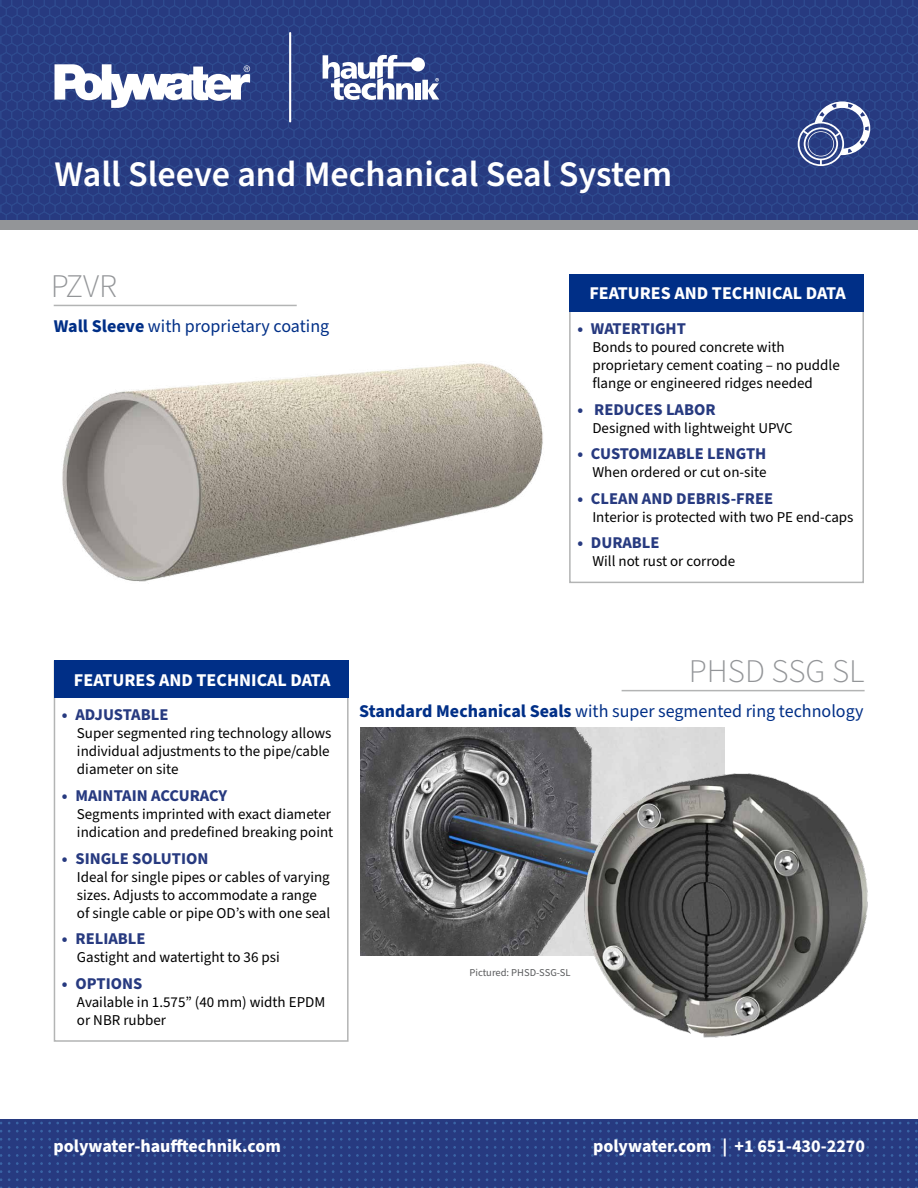
<style>
.page{position:relative;width:918px;height:1188px;background:#fff}
.page>*{position:absolute;margin:0;border:0;box-sizing:border-box;transform-origin:0 0}
.t1{font:600 36px "Source Sans Pro";color:#fff}
.t2{font:300 33px "Source Sans Pro";color:#939598}
.t3{font:700 18px "Source Sans Pro";color:#fff}
.t4{font:18px "Source Sans Pro";color:#002f87}
.t5{font:700 16.5px "Source Sans Pro";color:#273a80}
.t6{font:15px/18px "Source Sans Pro";color:#000}
.t7{font:10.5px "Source Sans Pro";color:#58595b}
.s1{font-weight:700}
</style>
<div class="page">
<div style="left:0;top:0;width:918px;height:220px;background:linear-gradient(to right,#293e83,#293e83)"></div>
<svg style="left:0;top:1119px;width:918px;height:69px;background:#283d83"></svg>
<div style="left:0;top:220px;width:918px;height:9px;background:#939598"></div>
<svg style="left:798px;top:101px;width:72px;height:65px"></svg>
<svg style="left:323px;top:55px;width:116px;height:45px"></svg>
<svg style="left:55px;top:64px;width:195px;height:44px"></svg>
<hr style="left:289px;top:32px;width:2px;height:90px;background:#fff">
<img style="left:360px;top:727px;width:364px;height:228px">
<hr style="left:622px;top:690px;width:243px;height:1px;background:#b3b4b4">
<img style="left:568px;top:759px;width:300px;height:279px">
<div style="left:54px;top:660px;width:295px;height:382px;border:2px solid #b3b4b4"></div>
<div style="left:54px;top:660px;width:295px;height:38px;background:#002f87"></div>
<img style="left:62px;top:363px;width:481px;height:219px">
<hr style="left:54px;top:305px;width:243px;height:1px;background:#b3b4b4">
<div style="left:569px;top:274px;width:295px;height:309px;border:2px solid #b3b4b4"></div>
<div style="left:569px;top:274px;width:295px;height:38px;background:#002f87"></div>
<h1 class="t1" style="left:55px;top:150px;width:619px">Wall Sleeve and Mechanical Seal System</h1>
<h2 class="t2" style="left:51px;top:264px;width:68px">PZVR</h2>
<p class="t4" style="left:54px;top:314px;width:277px"><span class="s1">Wall Sleeve</span> with proprietary coating</p>
<p class="t5" style="left:577px;top:318px;width:110px">• WATERTIGHT</p>
<p class="t6" style="left:592px;top:339px;width:249px">Bonds to poured concrete with proprietary cement coating – no puddle flange or engineered ridges needed</p>
<p class="t5" style="left:577px;top:398px;width:140px">• REDUCES LABOR</p>
<p class="t6" style="left:592px;top:419px;width:202px">Designed with lightweight UPVC</p>
<p class="t5" style="left:577px;top:443px;width:191px">• CUSTOMIZABLE LENGTH</p>
<p class="t6" style="left:592px;top:464px;width:176px">When ordered or cut on-site</p>
<p class="t5" style="left:577px;top:487px;width:197px">• CLEAN AND DEBRIS-FREE</p>
<p class="t6" style="left:592px;top:508px;width:263px">Interior is protected with two PE end-caps</p>
<p class="t5" style="left:577px;top:532px;width:84px">• DURABLE</p>
<p class="t6" style="left:592px;top:553px;width:144px">Will not rust or corrode</p>
<p class="t3" style="left:589px;top:281px;width:258px">FEATURES AND TECHNICAL DATA</p>
<p class="t3" style="left:74px;top:667px;width:265px">FEATURES AND TECHNICAL DATA:</p>
<p class="t5" style="left:62px;top:704px;width:108px">• ADJUSTABLE</p>
<p class="t6" style="left:77px;top:725px;width:256px;text-align:justify">Super segmented ring technology allows individual adjustments to the pipe/cable diameter on site</p>
<p class="t5" style="left:62px;top:784px;width:167px">• MAINTAIN ACCURACY</p>
<p class="t6" style="left:77px;top:805px;width:258px">Segments imprinted with exact diameter indication and predefined breaking point</p>
<p class="t5" style="left:62px;top:847px;width:148px">• SINGLE SOLUTION</p>
<p class="t6" style="left:77px;top:868px;width:255px">Ideal for single pipes or cables of varying sizes. Adjusts to accommodate a range of single cable or pipe OD’s with one seal</p>
<p class="t5" style="left:62px;top:927px;width:85px">• RELIABLE</p>
<p class="t6" style="left:77px;top:949px;width:204px">Gastight and watertight to 36 psi</p>
<p class="t5" style="left:62px;top:972px;width:82px">• OPTIONS</p>
<p class="t6" style="left:77px;top:993px;width:250px">Available in 1.575” (40 mm) width EPDM or NBR rubber</p>
<h2 class="t2" style="left:689px;top:649px;width:177px">PHSD SSG SL</h2>
<p class="t4" style="left:359px;top:699px;width:506px"><span class="s1">Standard Mechanical Seals</span> with super segmented ring technology</p>
<p class="t7" style="left:470px;top:966px;width:103px">Pictured: PHSD-SSG-SL</p>
<p class="t3" style="left:53px;top:1134px;width:229px">polywater-haufftechnik.com</p>
<p class="t3" style="left:593px;top:1134px;width:274px">polywater.com | +1 651-430-2270</p>
</div>
